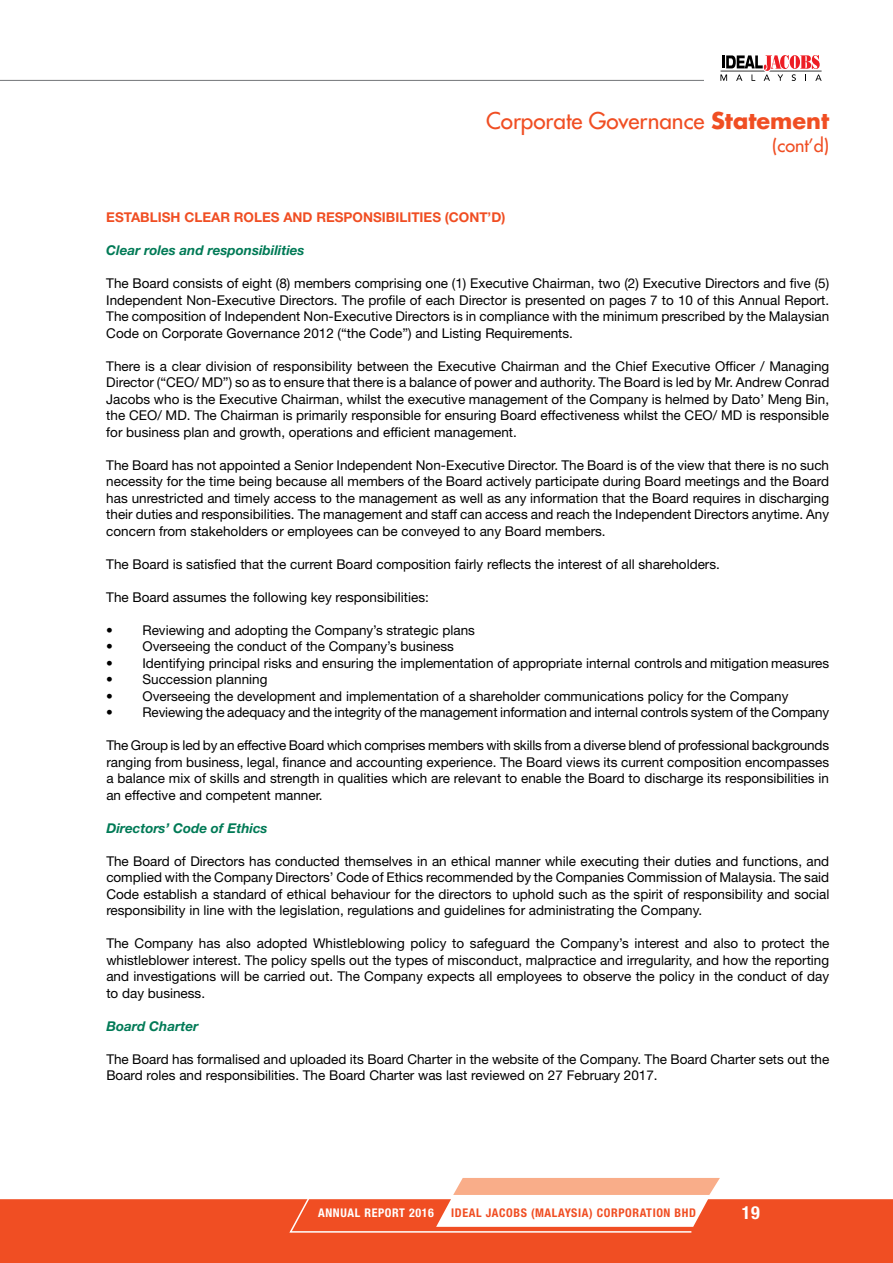
<style>
.page{position:relative;width:893px;height:1263px;background:#fff}
.page>*{position:absolute;margin:0;border:0;box-sizing:border-box;transform-origin:0 0}
.t1{font:500 22.5px "Futura Std";color:#f04e23}
.t2{font:500 18px "Futura Std";color:#f04e23}
.t3{font:700 condensed 18px "Helvetica Neue LT Std";color:#fff}
.t4{font:13.5px/16.5px "Helvetica Neue LT Std";color:#000;text-align:justify}
.t5{font:italic 700 13.5px "Helvetica Neue LT Std";color:#007a56}
.t6{font:700 13.5px "Helvetica Neue LT Std";color:#f04e23}
.t7{font:700 condensed 12px "Helvetica Neue LT Std";letter-spacing:.05em;color:#f04e23}
.t8{font:700 condensed 12px "Helvetica Neue LT Std";letter-spacing:.05em;color:#fff}
.s1{font-weight:700}
</style>
<div class="page">
<div style="left:0;top:1199px;width:893px;height:64px;background:#f04e23"></div>
<svg style="left:720px;top:55px;width:102px;height:26px"></svg>
<svg style="left:288px;top:1178px;width:432px;height:55px"></svg>
<hr style="left:0;top:80px;width:704px;height:1px;background:#808285">
<h1 class="t1" style="left:486px;top:107px;width:345px">Corporate Governance <span class="s1">Statement</span></h1>
<h2 class="t2" style="left:772px;top:134px;width:58px">(cont’d)</h2>
<p class="t6" style="left:106px;top:209px;width:401px">ESTABLISH CLEAR ROLES AND RESPONSIBILITIES (CONT’D)</p>
<p class="t5" style="left:106px;top:242px;width:200px">Clear roles and responsibilities</p>
<p class="t4" style="left:106px;top:275px;width:724px">The Board consists of eight (8) members comprising one (1) Executive Chairman, two (2) Executive Directors and five (5)<br>Independent Non-Executive Directors. The profile of each Director is presented on pages 7 to 10 of this Annual Report.<br>The composition of Independent Non-Executive Directors is in compliance with the minimum prescribed by the Malaysian Code on Corporate Governance 2012 (“the Code”) and Listing Requirements.</p>
<p class="t4" style="left:106px;top:357px;width:725px">There is a clear division of responsibility between the Executive Chairman and the Chief Executive Officer / Managing Director (“CEO/ MD”) so as to ensure that there is a balance of power and authority. The Board is led by Mr. Andrew Conrad Jacobs who is the Executive Chairman, whilst the executive management of the Company is helmed by Dato’ Meng Bin, the CEO/ MD. The Chairman is primarily responsible for ensuring Board effectiveness whilst the CEO/ MD is responsible for business plan and growth, operations and efficient management.</p>
<p class="t4" style="left:106px;top:456px;width:724px">The Board has not appointed a Senior Independent Non-Executive Director. The Board is of the view that there is no such necessity for the time being because all members of the Board actively participate during Board meetings and the Board has unrestricted and timely access to the management as well as any information that the Board requires in discharging their duties and responsibilities. The management and staff can access and reach the Independent Directors anytime. Any concern from stakeholders or employees can be conveyed to any Board members.</p>
<p class="t4" style="left:106px;top:555px;width:615px">The Board is satisfied that the current Board composition fairly reflects the interest of all shareholders.</p>
<p class="t4" style="left:106px;top:588px;width:324px">The Board assumes the following key responsibilities:</p>
<p class="t4" style="left:106px;top:621px;width:370px">• Reviewing and adopting the Company’s strategic plans</p>
<p class="t4" style="left:106px;top:638px;width:349px">• Overseeing the conduct of the Company’s business</p>
<p class="t4" style="left:106px;top:654px;width:724px">• Identifying principal risks and ensuring the implementation of appropriate internal controls and mitigation measures</p>
<p class="t4" style="left:106px;top:671px;width:163px">• Succession planning</p>
<p class="t4" style="left:106px;top:687px;width:684px">• Overseeing the development and implementation of a shareholder communications policy for the Company</p>
<p class="t4" style="left:106px;top:704px;width:724px">• Reviewing the adequacy and the integrity of the management information and internal controls system of the Company</p>
<p class="t4" style="left:106px;top:737px;width:724px">The Group is led by an effective Board which comprises members with skills from a diverse blend of professional backgrounds ranging from business, legal, finance and accounting experience. The Board views its current composition encompasses a balance mix of skills and strength in qualities which are relevant to enable the Board to discharge its responsibilities in an effective and competent manner.</p>
<p class="t5" style="left:106px;top:819px;width:163px">Directors’ Code of Ethics</p>
<p class="t4" style="left:106px;top:852px;width:724px">The Board of Directors has conducted themselves in an ethical manner while executing their duties and functions, and complied with the Company Directors’ Code of Ethics recommended by the Companies Commission of Malaysia. The said Code establish a standard of ethical behaviour for the directors to uphold such as the spirit of responsibility and social responsibility in line with the legislation, regulations and guidelines for administrating the Company.</p>
<p class="t4" style="left:106px;top:935px;width:725px">The Company has also adopted Whistleblowing policy to safeguard the Company’s interest and also to protect the whistleblower interest. The policy spells out the types of misconduct, malpractice and irregularity, and how the reporting and investigations will be carried out. The Company expects all employees to observe the policy in the conduct of day to day business.</p>
<p class="t5" style="left:106px;top:1017px;width:94px">Board Charter</p>
<p class="t4" style="left:106px;top:1050px;width:724px">The Board has formalised and uploaded its Board Charter in the website of the Company. The Board Charter sets out the<br>Board roles and responsibilities. The Board Charter was last reviewed on 27 February 2017.</p>
<p class="t8" style="left:318px;top:1206px;width:117px">ANNUAL REPORT 2016</p>
<p class="t7" style="left:451px;top:1206px;width:246px">IDEAL JACOBS (MALAYSIA) CORPORATION BHD</p>
<h2 class="t3" style="left:742px;top:1202px;width:20px">19</h2>
</div>
